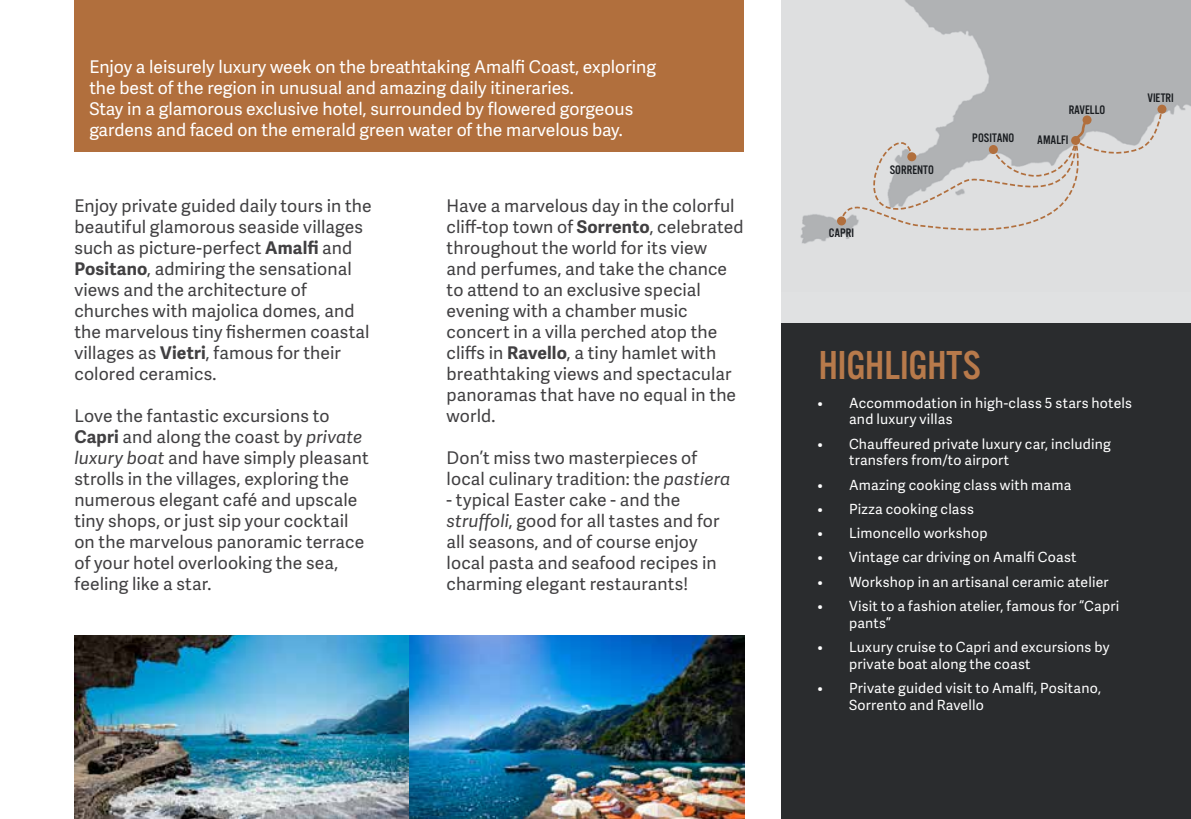
<style>
.page{position:relative;width:1191px;height:819px;background:#fff}
.page>*{position:absolute;margin:0;border:0;box-sizing:border-box;transform-origin:0 0}
.t1{font:42px "Alternate Gothic FS Three";color:#b87a4b}
.t2{font:17.5px/21px "Adelle Sans";letter-spacing:.005em;color:#414042}
.t3{font:17.5px/21px "Adelle Sans";color:#fff}
.t4{font:14px/16.8px "Adelle Sans";letter-spacing:.015em;color:#fff}
.t5{font:12.78px "Alternate Gothic FS Three";color:#191c20}
.s1{font-weight:700}
.s2{font-style:italic}
</style>
<div class="page">
<img style="left:74px;top:635px;width:670px;height:184px">
<div style="left:781px;top:0;width:410px;height:819px;background:#2a2c2e"></div>
<div style="left:74px;top:0;width:670px;height:152px;background:#b16f3d"></div>
<div style="left:781px;top:0;width:410px;height:322px;background:#e0e1e2"></div>
<img style="left:800px;top:0;width:391px;height:244px">
<svg style="left:839px;top:107px;width:325px;height:137px"></svg>
<div style="left:1082px;top:115px;width:9px;height:9px;background:#b16f3d;border-radius:50%"></div>
<div style="left:1071px;top:136px;width:9px;height:9px;background:#b16f3d;border-radius:50%"></div>
<div style="left:1157px;top:105px;width:9px;height:9px;background:#b16f3d;border-radius:50%"></div>
<div style="left:907px;top:152px;width:9px;height:9px;background:#b16f3d;border-radius:50%"></div>
<div style="left:988px;top:145px;width:9px;height:9px;background:#b16f3d;border-radius:50%"></div>
<div style="left:837px;top:216px;width:9px;height:9px;background:#b16f3d;border-radius:50%"></div>
<p class="t3" style="left:89px;top:55px;width:568px">Enjoy a leisurely luxury week on the breathtaking Amalfi Coast, exploring the best of the region in unusual and amazing daily itineraries.<br>Stay in a glamorous exclusive hotel, surrounded by flowered gorgeous gardens and faced on the emerald green water of the marvelous bay.</p>
<p class="t2" style="left:74px;top:194px;width:299px">Enjoy private guided daily tours in the beautiful glamorous seaside villages such as picture-perfect <span class="s1">Amalfi</span> and <span class="s1">Positano</span>, admiring the sensational views and the architecture of churches with majolica domes, and the marvelous tiny fishermen coastal villages as <span class="s1">Vietri</span>, famous for their colored ceramics.</p>
<p class="t2" style="left:74px;top:404px;width:296px">Love the fantastic excursions to <span class="s1">Capri</span> and along the coast by <span class="s2">private luxury boat</span> and have simply pleasant strolls in the villages, exploring the numerous elegant café and upscale tiny shops, or just sip your cocktail on the marvelous panoramic terrace of your hotel overlooking the sea, feeling like a star.</p>
<p class="t2" style="left:446px;top:194px;width:298px">Have a marvelous day in the colorful cliff-top town of <span class="s1">Sorrento</span>, celebrated throughout the world for its view<br>and perfumes, and take the chance to attend to an exclusive special evening with a chamber music concert in a villa perched atop the cliffs in <span class="s1">Ravello</span>, a tiny hamlet with breathtaking views and spectacular panoramas that have no equal in the world.</p>
<p class="t2" style="left:446px;top:446px;width:285px">Don’t miss two masterpieces of local culinary tradition: the <span class="s2">pastiera</span></p>
<p class="t2" style="left:446px;top:488px;width:274px">- typical Easter cake - and the <span class="s2">struffoli</span>, good for all tastes and for all seasons, and of course enjoy local pasta and seafood recipes in charming elegant restaurants!</p>
<p class="t5" style="left:828px;top:226px;width:27px">CAPRI</p>
<p class="t5" style="left:889px;top:163px;width:46px">SORRENTO</p>
<p class="t5" style="left:972px;top:132px;width:44px">POSITANO</p>
<p class="t5" style="left:1068px;top:103px;width:38px">RAVELLO</p>
<p class="t5" style="left:1037px;top:133px;width:33px">AMALFI</p>
<p class="t5" style="left:1147px;top:91px;width:28px">VIETRI</p>
<h1 class="t1" style="left:819px;top:344px;width:163px">HIGHLIGHTS</h1>
<p class="t4" style="left:849px;top:394px;width:284px;text-indent:-32px">• Accommodation in high-class 5 stars hotels and luxury villas</p>
<p class="t4" style="left:849px;top:435px;width:263px;text-indent:-32px">• Chauffeured private luxury car, including transfers from/to airport</p>
<p class="t4" style="left:817px;top:476px;width:255px">• Amazing cooking class with mama</p>
<p class="t4" style="left:817px;top:500px;width:158px">• Pizza cooking class</p>
<p class="t4" style="left:817px;top:524px;width:172px">• Limoncello workshop</p>
<p class="t4" style="left:817px;top:548px;width:260px">• Vintage car driving on Amalfi Coast</p>
<p class="t4" style="left:817px;top:573px;width:293px">• Workshop in an artisanal ceramic atelier</p>
<p class="t4" style="left:849px;top:597px;width:272px;text-indent:-32px">• Visit to a fashion atelier, famous for “Capri pants”</p>
<p class="t4" style="left:849px;top:638px;width:262px;text-indent:-32px">• Luxury cruise to Capri and excursions by private boat along the coast</p>
<p class="t4" style="left:849px;top:679px;width:254px;text-indent:-32px">• Private guided visit to Amalfi, Positano,<br>Sorrento and Ravello</p>
</div>
